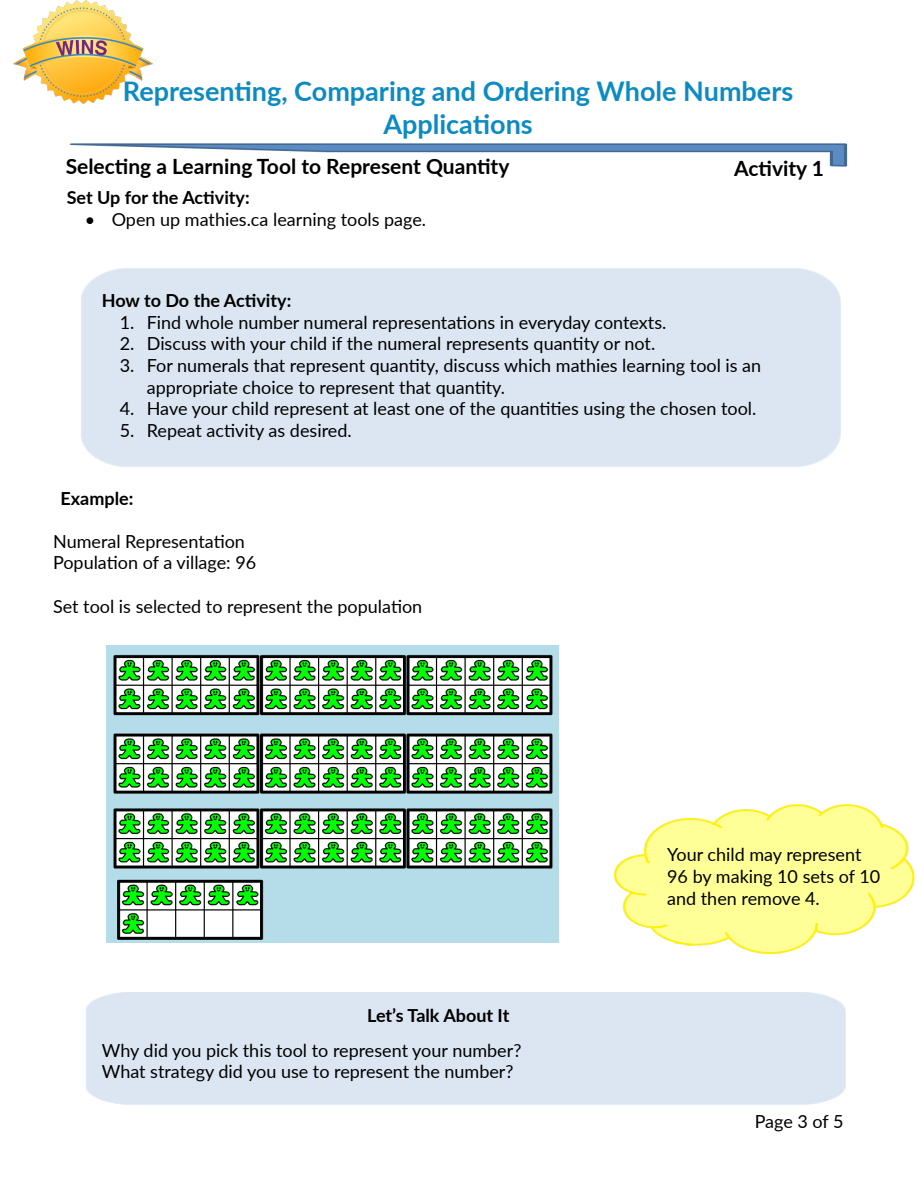
<style>
.page{position:relative;width:918px;height:1188px;background:#fff}
.page>*{position:absolute;margin:0;border:0;box-sizing:border-box;transform-origin:0 0}
.t1{font:700 27px/32.4px "Lato";color:#0c8bc3;text-align:center}
.t2{font:700 21px "Lato";color:#000}
.t3{font:18px/21.6px "Lato";color:#000}
.t4{font:700 18px "Lato";color:#000}
</style>
<div class="page">
<img style="left:69px;top:143px;width:779px;height:24px">
<img style="left:13px;top:0;width:139px;height:103px">
<img style="left:614px;top:804px;width:301px;height:150px">
<img style="left:107px;top:645px;width:452px;height:298px">
<h1 class="t1" style="left:123px;top:74px;width:672px">Representing, Comparing and Ordering Whole Numbers<br>Applications</h1>
<h2 class="t2" style="left:66px;top:151px;width:445px">Selecting a Learning Tool to Represent Quantity</h2>
<h2 class="t2" style="left:734px;top:153px;width:92px">Activity 1</h2>
<h3 class="t4" style="left:67px;top:184px;width:184px">Set Up for the Activity:</h3>
<p class="t3" style="left:85px;top:208px;width:343px">• Open up mathies.ca learning tools page.</p>
<h3 class="t4" style="left:102px;top:287px;width:191px">How to Do the Activity:</h3>
<p class="t3" style="left:120px;top:311px;width:548px">1. Find whole number numeral representations in everyday contexts.</p>
<p class="t3" style="left:120px;top:332px;width:537px">2. Discuss with your child if the numeral represents quantity or not.</p>
<p class="t3" style="left:147px;top:354px;width:616px;text-indent:-27px">3. For numerals that represent quantity, discuss which mathies learning tool is an appropriate choice to represent that quantity.</p>
<p class="t3" style="left:120px;top:397px;width:638px">4. Have your child represent at least one of the quantities using the chosen tool.</p>
<p class="t3" style="left:120px;top:419px;width:233px">5. Repeat activity as desired.</p>
<h3 class="t4" style="left:61px;top:485px;width:74px">Example:</h3>
<p class="t3" style="left:53px;top:530px;width:205px">Numeral Representation<br>Population of a village: 96</p>
<p class="t3" style="left:53px;top:595px;width:371px">Set tool is selected to represent the population</p>
<h3 class="t4" style="left:367px;top:1002px;width:144px">Let’s Talk About It</h3>
<p class="t3" style="left:102px;top:1039px;width:421px">Why did you pick this tool to represent your number?<br>What strategy did you use to represent the number?</p>
<p class="t3" style="left:667px;top:843px;width:215px">Your child may represent<br>96 by making 10 sets of 10 and then remove 4.</p>
<p class="t3" style="left:755px;top:1110px;width:90px">Page 3 of 5</p>
</div>
